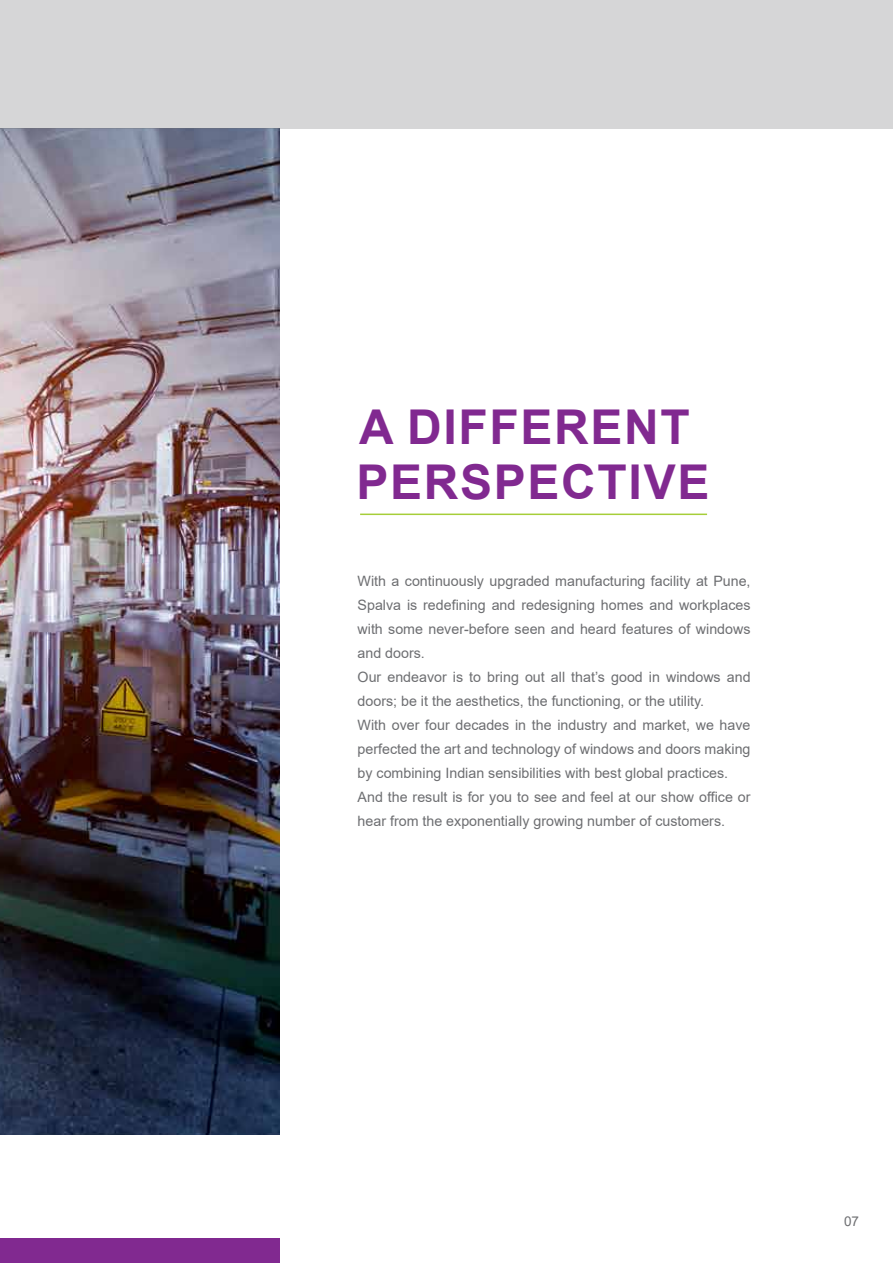
<style>
.page{position:relative;width:893px;height:1263px;background:#fff}
.page>*{position:absolute;margin:0;border:0;box-sizing:border-box;transform-origin:0 0}
.t1{font:700 48px "Arial";letter-spacing:.035em;color:#812990}
.t2{font:14.25px/24px "Arial";color:#6d6e71}
.t3{font:13.5px "Arial";color:#6d6e71}
</style>
<div class="page">
<img style="left:0;top:128px;width:279px;height:1007px">
<div style="left:0;top:1239px;width:279px;height:24px;background:#812990"></div>
<div style="left:0;top:0;width:893px;height:128px;background:#d6d6d7"></div>
<hr style="left:360px;top:514px;width:347px;height:1px;background:#a6ce39">
<h1 class="t1" style="left:359px;top:393px;width:332px">A DIFFERENT</h1>
<h1 class="t1" style="left:356px;top:448px;width:354px">PERSPECTIVE</h1>
<p class="t2" style="left:358px;top:569px;width:394px">With a continuously upgraded manufacturing facility at Pune, Spalva is redefining and redesigning homes and workplaces with some never-before seen and heard features of windows and doors.<br>Our endeavor is to bring out all that’s good in windows and doors; be it the aesthetics, the functioning, or the utility.<br>With over four decades in the industry and market, we have perfected the art and technology of windows and doors making by combining Indian sensibilities with best global practices.<br>And the result is for you to see and feel at our show office or hear from the exponentially growing number of customers.</p>
<p class="t3" style="left:844px;top:1212px;width:17px">07</p>
</div>
